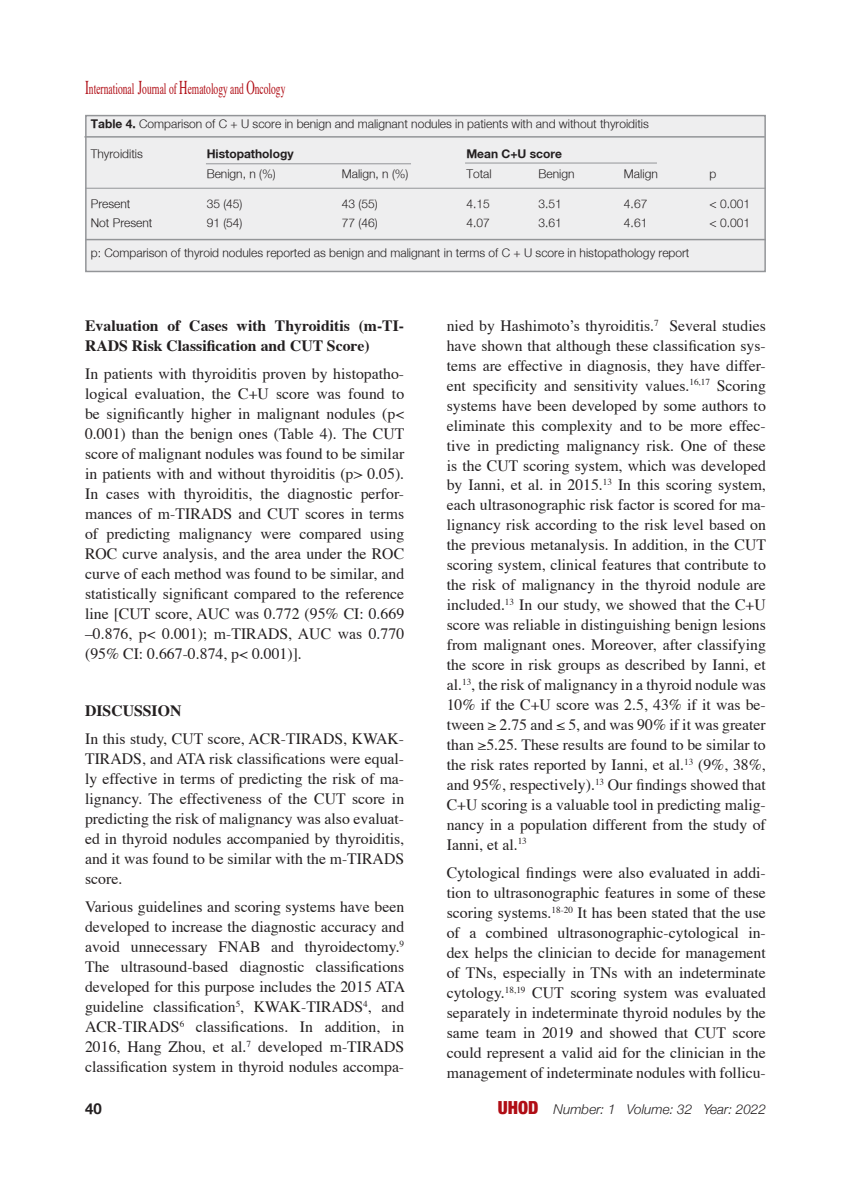
<style>
.page{position:relative;width:851px;height:1191px;background:#fff}
.page>*{position:absolute;margin:0;border:0;box-sizing:border-box;transform-origin:0 0}
.t1{font:15.9px "Times";color:#b00d15;scale:.6 1}
.t2{font:15.75px/20px "Times";color:#231f20;text-align:justify}
.t3{font:700 15.75px/20px "Times";color:#231f20}
.t4{font:700 15px "Helvetica Neu";color:#231f20}
.t5{font:italic 300 13.5px "Helvetica Neue";color:#231f20}
.t6{font:300 12px "Helvetica Neu";color:#231f20}
.t7{font:700 12px "Helvetica Neu";color:#231f20}
.s1{font-size:19.5px}
.s2{font-weight:700}
.s3{font-weight:900;font-style:normal;font-stretch:condensed;font-size:18px;color:#b00d15}
</style>
<div class="page">
<div style="left:86px;top:116px;width:679px;height:155px;background:#eeeeef"></div>
<div style="left:85px;top:115px;width:680px;height:157px;border:2px solid #939598"></div>
<hr style="left:84px;top:136px;width:680px;height:2px;background:#939598">
<hr style="left:85px;top:239px;width:680px;height:1px;background:#939598">
<hr style="left:85px;top:188px;width:680px;height:1px;background:#939598">
<hr style="left:206px;top:163px;width:205px;height:1px;background:#939598">
<hr style="left:465px;top:163px;width:192px;height:1px;background:#939598">
<p class="t1" style="left:85px;top:78px;width:335px"><span class="s1">I</span>nternational <span class="s1">J</span>ournal of <span class="s1">H</span>ematology and <span class="s1">O</span>ncology</p>
<p class="t6" style="left:91px;top:116px;width:559px"><span class="s2">Table 4.</span> Comparison of C + U score in benign and malignant nodules in patients with and without thyroiditis</p>
<p class="t6" style="left:91px;top:146px;width:53px">Thyroiditis</p>
<p class="t7" style="left:207px;top:146px;width:88px">Histopathology</p>
<p class="t7" style="left:466px;top:146px;width:97px">Mean C+U score</p>
<p class="t6" style="left:207px;top:166px;width:70px">Benign, n (%)</p>
<p class="t6" style="left:342px;top:166px;width:68px">Malign, n (%)</p>
<p class="t6" style="left:466px;top:166px;width:27px">Total</p>
<p class="t6" style="left:538px;top:166px;width:38px">Benign</p>
<p class="t6" style="left:624px;top:166px;width:35px">Malign</p>
<p class="t6" style="left:709px;top:166px;width:8px">p</p>
<p class="t6" style="left:91px;top:196px;width:41px">Present</p>
<p class="t6" style="left:207px;top:196px;width:37px">35 (45)</p>
<p class="t6" style="left:342px;top:196px;width:37px">43 (55)</p>
<p class="t6" style="left:466px;top:196px;width:25px">4.15</p>
<p class="t6" style="left:538px;top:196px;width:25px">3.51</p>
<p class="t6" style="left:624px;top:196px;width:25px">4.67</p>
<p class="t6" style="left:709px;top:196px;width:42px">&lt; 0.001</p>
<p class="t6" style="left:91px;top:215px;width:63px">Not Present</p>
<p class="t6" style="left:207px;top:215px;width:37px">91 (54)</p>
<p class="t6" style="left:342px;top:215px;width:37px">77 (46)</p>
<p class="t6" style="left:466px;top:215px;width:25px">4.07</p>
<p class="t6" style="left:538px;top:215px;width:25px">3.61</p>
<p class="t6" style="left:624px;top:215px;width:25px">4.61</p>
<p class="t6" style="left:709px;top:215px;width:42px">&lt; 0.001</p>
<p class="t6" style="left:91px;top:245px;width:600px">p: Comparison of thyroid nodules reported as benign and malignant in terms of C + U score in histopathology report</p>
<p class="t3" style="left:85px;top:316px;width:320px">Evaluation of Cases with Thyroiditis (m-TI-<br>RADS Risk Classification and CUT Score)</p>
<p class="t2" style="left:85px;top:365px;width:321px">In patients with thyroiditis proven by histopatho&shy;logical evaluation, the C+U score was found to be significantly higher in malignant nodules (p&lt; 0.001) than the benign ones (Table 4). The CUT score of malignant nodules was found to be similar in patients with and without thyroiditis (p&gt; 0.05).<br>In cases with thyroiditis, the diagnostic perfor&shy;mances of m-TIRADS and CUT scores in terms of predicting malignancy were compared using ROC curve analysis, and the area under the ROC curve of each method was found to be similar, and statistically significant compared to the reference line [CUT score, AUC was 0.772 (95% CI: 0.669 –0.876, p&lt; 0.001); m-TIRADS, AUC was 0.770 (95% CI: 0.667-0.874, p&lt; 0.001)].</p>
<p class="t3" style="left:85px;top:701px;width:98px">DISCUSSION</p>
<p class="t2" style="left:85px;top:729px;width:320px">In this study, CUT score, ACR-TIRADS, KWAK-TIRADS, and ATA risk classifications were equal&shy;ly effective in terms of predicting the risk of ma&shy;lignancy. The effectiveness of the CUT score in predicting the risk of malignancy was also evaluat&shy;ed in thyroid nodules accompanied by thyroiditis, and it was found to be similar with the m-TIRADS score.</p>
<p class="t2" style="left:85px;top:898px;width:321px">Various guidelines and scoring systems have been developed to increase the diagnostic accuracy and avoid unnecessary FNAB and thyroidectomy.<sup>9<br></sup>The ultrasound-based diagnostic classifications developed for this purpose includes the 2015 ATA guideline classification<sup>5</sup>, KWAK-TIRADS<sup>4</sup>, and ACR-TIRADS<sup>6</sup> classifications. In addition, in 2016, Hang Zhou, et al.<sup>7</sup> developed m-TIRADS classification system in thyroid nodules accompa-</p>
<p class="t2" style="left:446px;top:316px;width:321px">nied by Hashimoto’s thyroiditis.<sup>7</sup> Several studies have shown that although these classification sys&shy;tems are effective in diagnosis, they have differ&shy;ent specificity and sensitivity values.<sup>16,17</sup> Scoring systems have been developed by some authors to eliminate this complexity and to be more effec&shy;tive in predicting malignancy risk. One of these is the CUT scoring system, which was developed by Ianni, et al. in 2015.<sup>13</sup> In this scoring system, each ultrasonographic risk factor is scored for ma&shy;lignancy risk according to the risk level based on the previous metanalysis. In addition, in the CUT scoring system, clinical features that contribute to the risk of malignancy in the thyroid nodule are included.<sup>13</sup> In our study, we showed that the C+U score was reliable in distinguishing benign lesions from malignant ones. Moreover, after classifying the score in risk groups as described by Ianni, et al.<sup>13</sup>, the risk of malignancy in a thyroid nodule was 10% if the C+U score was 2.5, 43% if it was be&shy;tween ≥ 2.75 and ≤ 5, and was 90% if it was greater than ≥5.25. These results are found to be similar to the risk rates reported by Ianni, et al.<sup>13</sup> (9%, 38%, and 95%, respectively).<sup>13</sup> Our findings showed that C+U scoring is a valuable tool in predicting malig&shy;nancy in a population different from the study of Ianni, et al.<sup>13</sup></p>
<p class="t2" style="left:446px;top:864px;width:320px">Cytological findings were also evaluated in addi&shy;tion to ultrasonographic features in some of these scoring systems.<sup>18-20</sup> It has been stated that the use of a combined ultrasonographic-cytological in&shy;dex helps the clinician to decide for management of TNs, especially in TNs with an indeterminate cytology.<sup>18,19</sup> CUT scoring system was evaluated separately in indeterminate thyroid nodules by the same team in 2019 and showed that CUT score could represent a valid aid for the clinician in the management of indeterminate nodules with follicu-</p>
<p class="t4" style="left:85px;top:1099px;width:18px">40</p>
<p class="t5" style="left:498px;top:1098px;width:269px"><span class="s3">UHOD</span> Number: 1 Volume: 32 Year: 2022</p>
</div>
